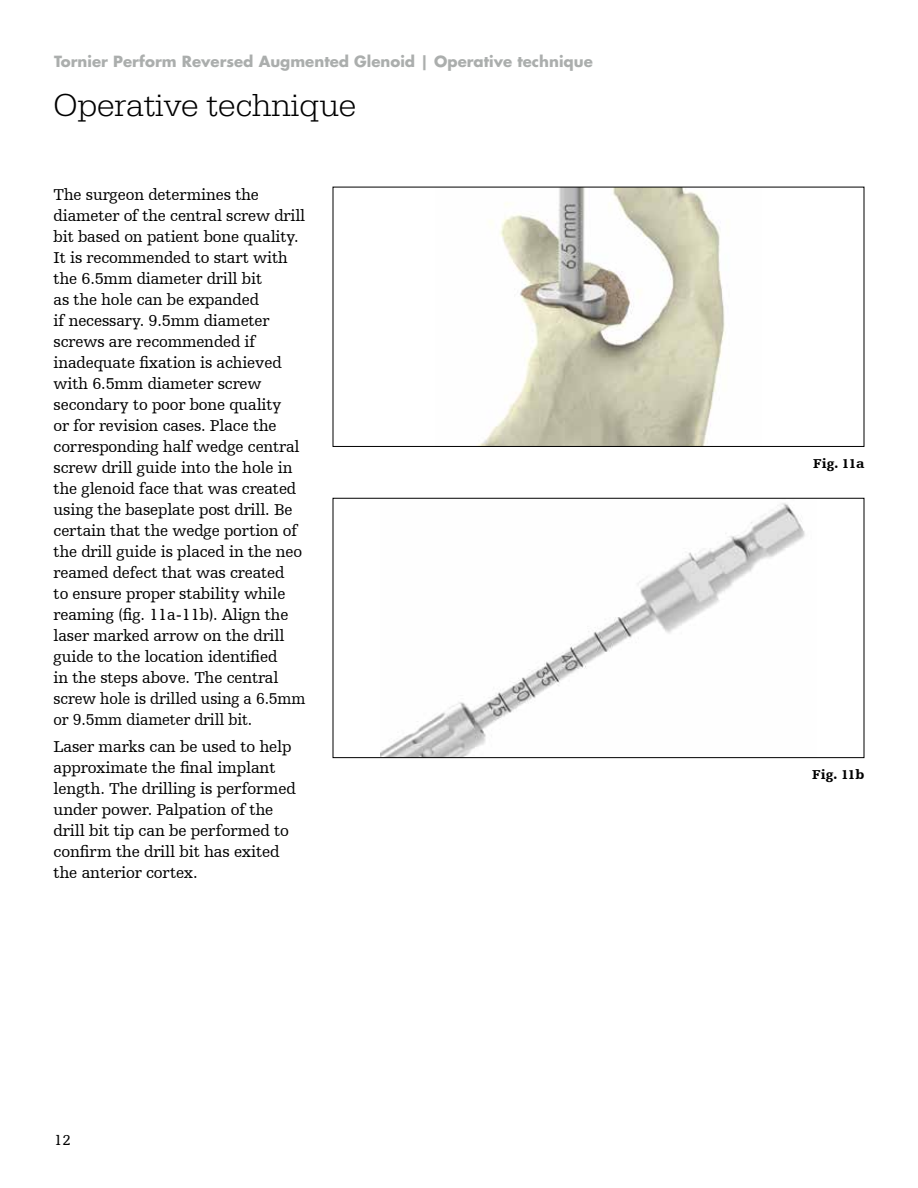
<style>
.page{position:relative;width:918px;height:1188px;background:#fff}
.page>*{position:absolute;margin:0;border:0;box-sizing:border-box;transform-origin:0 0}
.t1{font:300 33px "URW Egyptienne TOT";color:#000}
.t2{font:16.5px/21px "Humanist Slabserif 712 BT";letter-spacing:-.01em;color:#000}
.t3{font:700 15px "Futura Std";color:#abaead}
.t4{font:15px "Humanist Slabserif 712 BT";color:#000}
.t5{font:900 13.5px "Humanist Slabserif 712 BT";letter-spacing:.005em;color:#000}
</style>
<div class="page">
<img style="left:478px;top:189px;width:248px;height:256px">
<div style="left:333px;top:187px;width:531px;height:260px;border:1px solid #000"></div>
<img style="left:380px;top:503px;width:425px;height:253px">
<div style="left:333px;top:498px;width:531px;height:260px;border:1px solid #000"></div>
<p class="t3" style="left:54px;top:51px;width:540px">Tornier Perform Reversed Augmented Glenoid | Operative technique</p>
<h1 class="t1" style="left:54px;top:86px;width:304px">Operative technique</h1>
<p class="t2" style="left:54px;top:184px;width:253px">The surgeon determines the diameter of the central screw drill bit based on patient bone quality.<br>It is recommended to start with the 6.5mm diameter drill bit<br>as the hole can be expanded<br>if necessary. 9.5mm diameter screws are recommended if inadequate fixation is achieved with 6.5mm diameter screw secondary to poor bone quality<br>or for revision cases. Place the corresponding half wedge central screw drill guide into the hole in the glenoid face that was created using the baseplate post drill. Be certain that the wedge portion of the drill guide is placed in the neo reamed defect that was created<br>to ensure proper stability while reaming (fig. 11a-11b). Align the laser marked arrow on the drill guide to the location identified<br>in the steps above. The central screw hole is drilled using a 6.5mm or 9.5mm diameter drill bit.</p>
<p class="t2" style="left:54px;top:736px;width:244px">Laser marks can be used to help approximate the final implant length. The drilling is performed under power. Palpation of the drill bit tip can be performed to confirm the drill bit has exited the anterior cortex.</p>
<p class="t4" style="left:54px;top:1131px;width:18px">12</p>
<p class="t5" style="left:813px;top:455px;width:53px">Fig. 11a</p>
<p class="t5" style="left:812px;top:766px;width:54px">Fig. 11b</p>
</div>
